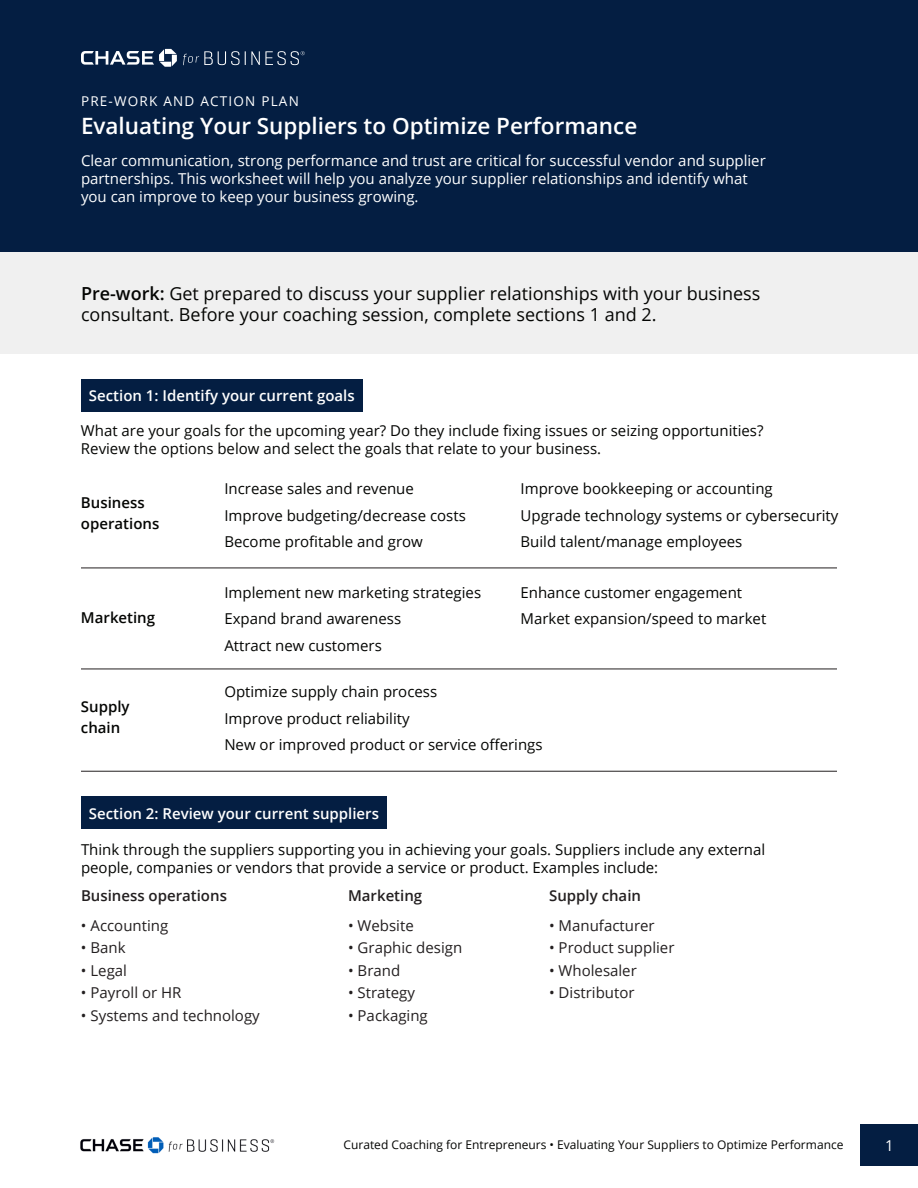
<style>
.page{position:relative;width:918px;height:1188px;background:#fff}
.page>*{position:absolute;margin:0;border:0;box-sizing:border-box;transform-origin:0 0}
.t1{font:600 22.5px "Open Sans";color:#fff}
.t2{font:18px/21.6px "Open Sans";color:#040503}
.t3{font:15px/18px "Open Sans";color:#040503}
.t4{font:15px/18px "Open Sans";color:#fff}
.t5{font:15px "Open Sans";color:#231f20}
.t6{font:600 15px "Open Sans";color:#fff}
.t7{font:600 15px "Open Sans";color:#040503}
.t8{font:600 15px "Open Sans";color:#231f20}
.t9{font:13.5px "Open Sans";letter-spacing:.09em;color:#fff}
.t10{font:12px "Open Sans";color:#040503}
.s1{font-weight:600}
</style>
<div class="page">
<div style="left:0;top:0;width:918px;height:253px;background:#041e42"></div>
<div style="left:0;top:253px;width:918px;height:101px;background:#f0f0f0"></div>
<hr style="left:81px;top:771px;width:756px;height:1px;background:#231f20">
<hr style="left:81px;top:669px;width:756px;height:1px;background:#231f20">
<hr style="left:81px;top:568px;width:756px;height:1px;background:#231f20">
<svg style="left:81px;top:49px;width:96px;height:18px"></svg>
<svg style="left:183px;top:51px;width:122px;height:14px"></svg>
<div style="left:81px;top:379px;width:282px;height:33px;background:#041e42"></div>
<div style="left:81px;top:796px;width:306px;height:33px;background:#041e42"></div>
<img style="left:80px;top:1137px;width:195px;height:17px">
<div style="left:861px;top:1124px;width:57px;height:41px;background:#041e42"></div>
<p class="t9" style="left:81px;top:92px;width:219px">PRE-WORK AND ACTION PLAN</p>
<h1 class="t1" style="left:81px;top:111px;width:558px">Evaluating Your Suppliers to Optimize Performance</h1>
<p class="t4" style="left:81px;top:151px;width:686px">Clear communication, strong performance and trust are critical for successful vendor and supplier partnerships. This worksheet will help you analyze your supplier relationships and identify what you can improve to keep your business growing.</p>
<p class="t2" style="left:81px;top:282px;width:681px"><span class="s1">Pre-work:</span> Get prepared to discuss your supplier relationships with your business consultant. Before your coaching session, complete sections 1 and 2.</p>
<h2 class="t6" style="left:89px;top:385px;width:267px">Section 1: Identify your current goals</h2>
<p class="t3" style="left:81px;top:421px;width:684px">What are your goals for the upcoming year? Do they include fixing issues or seizing opportunities?</p>
<p class="t3" style="left:81px;top:439px;width:522px">Review the options below and select the goals that relate to your business.</p>
<h3 class="t7" style="left:81px;top:492px;width:65px">Business</h3>
<p class="t3" style="left:224px;top:479px;width:191px">Increase sales and revenue</p>
<p class="t3" style="left:521px;top:479px;width:254px">Improve bookkeeping or accounting</p>
<p class="t3" style="left:224px;top:506px;width:243px">Improve budgeting/decrease costs</p>
<p class="t3" style="left:521px;top:506px;width:319px">Upgrade technology systems or cybersecurity</p>
<p class="t3" style="left:224px;top:532px;width:200px">Become profitable and grow</p>
<p class="t3" style="left:521px;top:532px;width:223px">Build talent/manage employees</p>
<p class="t3" style="left:224px;top:583px;width:258px">Implement new marketing strategies</p>
<p class="t3" style="left:521px;top:583px;width:223px">Enhance customer engagement</p>
<h3 class="t7" style="left:81px;top:513px;width:80px">operations</h3>
<h3 class="t7" style="left:81px;top:607px;width:76px">Marketing</h3>
<p class="t3" style="left:224px;top:610px;width:178px">Expand brand awareness</p>
<p class="t3" style="left:521px;top:610px;width:247px">Market expansion/speed to market</p>
<p class="t3" style="left:224px;top:636px;width:159px">Attract new customers</p>
<p class="t3" style="left:224px;top:682px;width:214px">Optimize supply chain process</p>
<h3 class="t7" style="left:81px;top:696px;width:50px">Supply</h3>
<p class="t3" style="left:224px;top:709px;width:187px">Improve product reliability</p>
<h3 class="t7" style="left:81px;top:717px;width:41px">chain</h3>
<p class="t3" style="left:224px;top:735px;width:320px">New or improved product or service offerings</p>
<h2 class="t6" style="left:89px;top:803px;width:292px">Section 2: Review your current suppliers</h2>
<p class="t3" style="left:81px;top:840px;width:686px">Think through the suppliers supporting you in achieving your goals. Suppliers include any external people, companies or vendors that provide a service or product. Examples include:</p>
<h3 class="t8" style="left:81px;top:886px;width:147px">Business operations</h3>
<h3 class="t8" style="left:348px;top:886px;width:76px">Marketing</h3>
<h3 class="t8" style="left:549px;top:886px;width:93px">Supply chain</h3>
<p class="t5" style="left:81px;top:915px;width:89px">• Accounting</p>
<p class="t5" style="left:348px;top:915px;width:67px">• Website</p>
<p class="t5" style="left:549px;top:915px;width:107px">• Manufacturer</p>
<p class="t5" style="left:81px;top:937px;width:46px">• Bank</p>
<p class="t5" style="left:348px;top:937px;width:116px">• Graphic design</p>
<p class="t5" style="left:549px;top:937px;width:127px">• Product supplier</p>
<p class="t5" style="left:81px;top:960px;width:48px">• Legal</p>
<p class="t5" style="left:348px;top:960px;width:54px">• Brand</p>
<p class="t5" style="left:549px;top:960px;width:89px">• Wholesaler</p>
<p class="t5" style="left:81px;top:982px;width:102px">• Payroll or HR</p>
<p class="t5" style="left:348px;top:982px;width:69px">• Strategy</p>
<p class="t5" style="left:549px;top:982px;width:87px">• Distributor</p>
<p class="t5" style="left:81px;top:1005px;width:180px">• Systems and technology</p>
<p class="t5" style="left:348px;top:1005px;width:81px">• Packaging</p>
<p class="t10" style="left:344px;top:1137px;width:501px">Curated Coaching for Entrepreneurs • Evaluating Your Suppliers to Optimize Performance</p>
<p class="t4" style="left:885px;top:1136px;width:10px">1</p>
</div>
